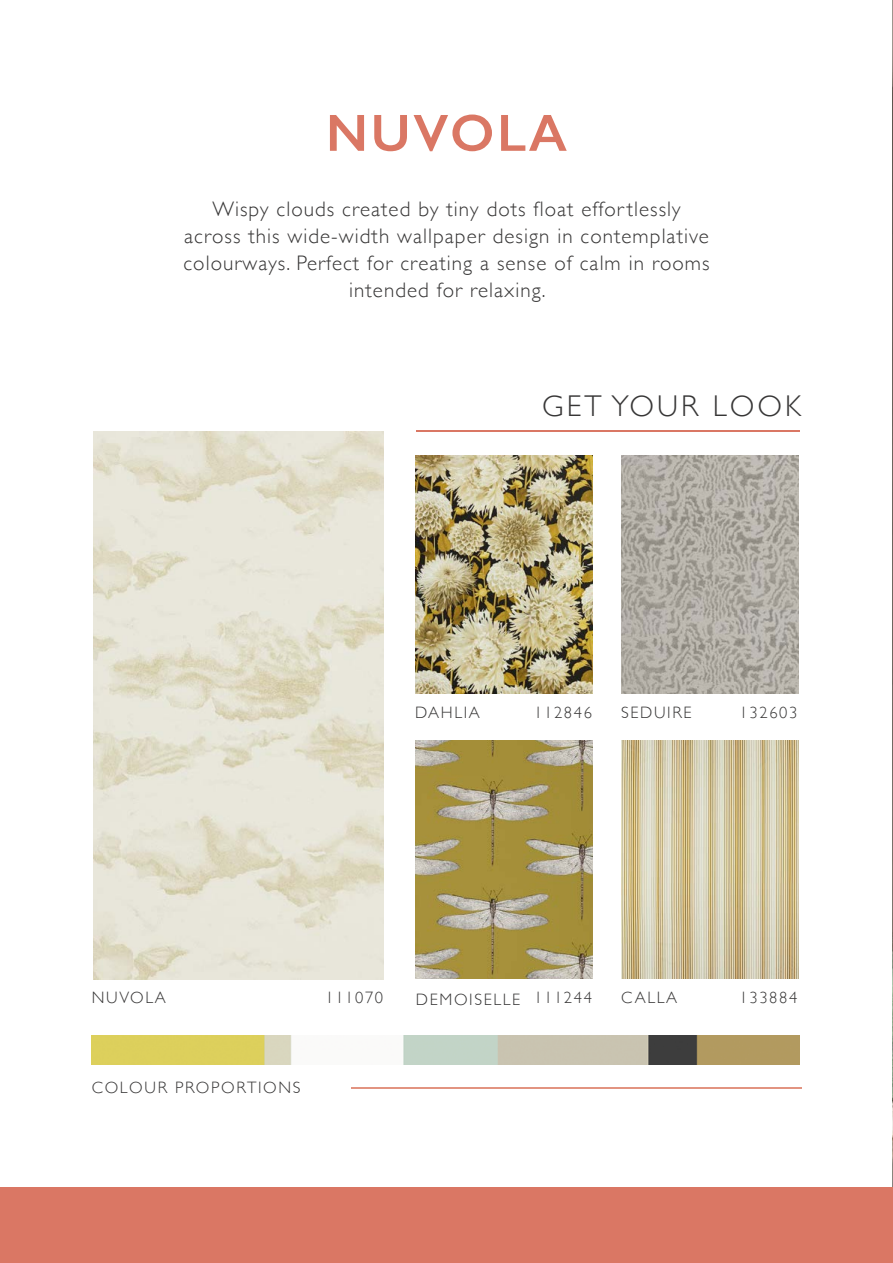
<style>
.page{position:relative;width:893px;height:1263px;background:#fff}
.page>*{position:absolute;margin:0;border:0;box-sizing:border-box;transform-origin:0 0}
.t1{font:600 52.5px "Gill Sans";letter-spacing:.05em;color:#da7764}
.t2{font:300 30px "Gill Sans";letter-spacing:.1em;color:#373636}
.t3{font:300 21px/27px "Gill Sans";letter-spacing:.05em;color:#373636;text-align:center}
.t4{font:300 16.5px "Gill Sans";letter-spacing:.1em;color:#373636}
</style>
<div class="page">
<img style="left:892px;top:0;width:1px;height:1188px">
<div style="left:0;top:1188px;width:893px;height:75px;background:#da7764"></div>
<img style="left:93px;top:431px;width:290px;height:548px">
<img style="left:92px;top:1035px;width:708px;height:29px">
<hr style="left:351px;top:1087px;width:450px;height:1px;background:#e29481">
<img style="left:415px;top:741px;width:177px;height:238px">
<img style="left:621px;top:741px;width:177px;height:238px">
<img style="left:415px;top:455px;width:177px;height:238px">
<img style="left:621px;top:455px;width:177px;height:238px">
<hr style="left:416px;top:430px;width:383px;height:1px;background:#da7764">
<h1 class="t1" style="left:326px;top:114px;width:242px">NUVOLA</h1>
<p class="t3" style="left:183px;top:197px;width:528px">Wispy clouds created by tiny dots float effortlessly across this wide-width wallpaper design in contemplative colourways. Perfect for creating a sense of calm in rooms intended for relaxing.</p>
<h2 class="t2" style="left:542px;top:394px;width:260px">GET YOUR LOOK</h2>
<p class="t4" style="left:415px;top:706px;width:66px">DAHLIA</p>
<p class="t4" style="left:534px;top:706px;width:59px">112846</p>
<p class="t4" style="left:621px;top:706px;width:72px">SEDUIRE</p>
<p class="t4" style="left:740px;top:706px;width:59px">132603</p>
<p class="t4" style="left:92px;top:991px;width:75px">NUVOLA</p>
<p class="t4" style="left:325px;top:991px;width:59px">111070</p>
<p class="t4" style="left:621px;top:991px;width:57px">CALLA</p>
<p class="t4" style="left:740px;top:991px;width:59px">133884</p>
<p class="t4" style="left:416px;top:992px;width:178px">DEMOISELLE 111244</p>
<p class="t4" style="left:92px;top:1080px;width:210px">COLOUR PROPORTIONS</p>
</div>
